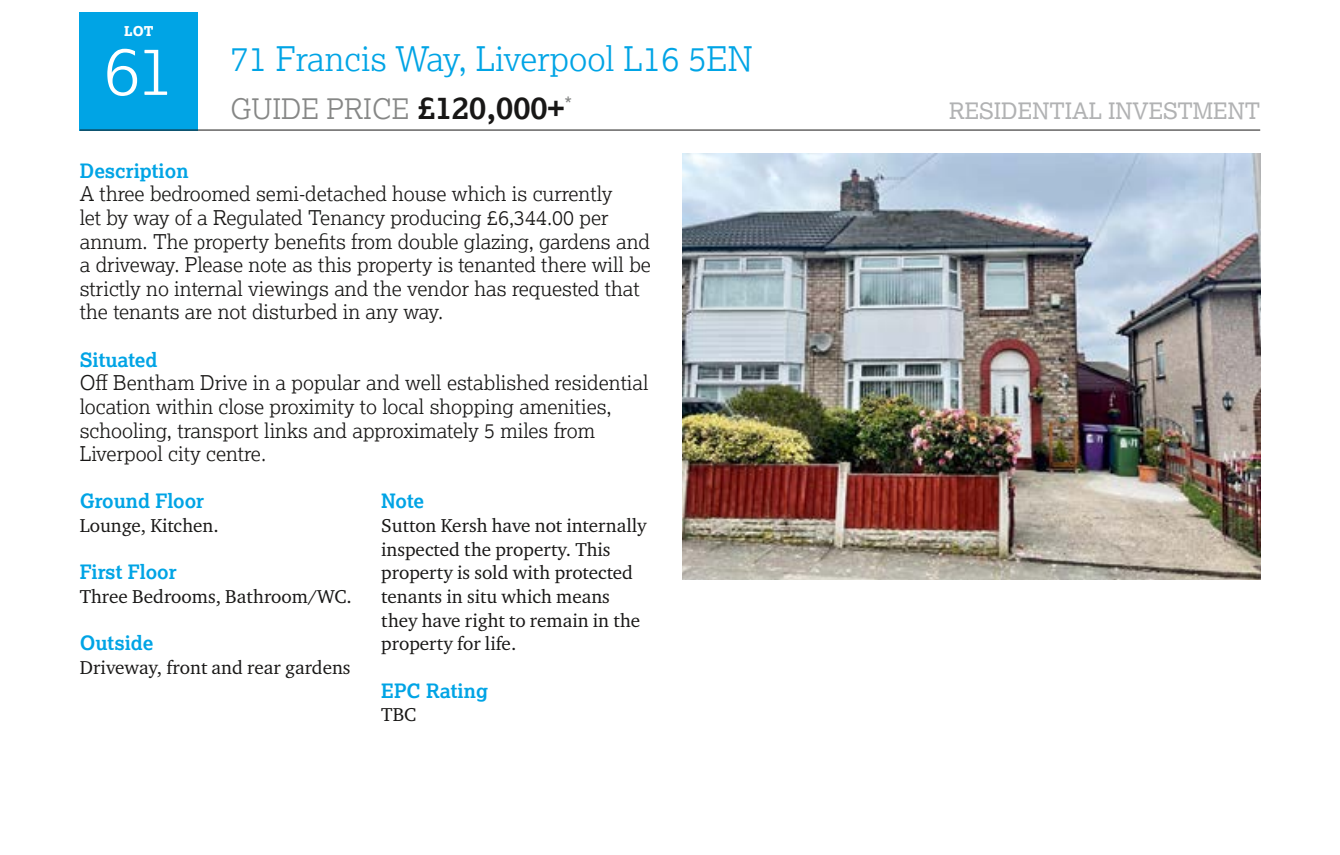
<style>
.page{position:relative;width:1340px;height:855px;background:#fff}
.page>*{position:absolute;margin:0;border:0;box-sizing:border-box;transform-origin:0 0}
.t1{font:300 67.5px "Lexia";color:#fff}
.t2{font:300 33.75px "Lexia";color:#00a4e5}
.t3{font:300 28.12px "Lexia";color:#868786}
.t4{font:22.5px "Lexia";color:#b1b2b3}
.t5{font:300 20.25px/23.6px "Lexia";color:#181716}
.t6{font:700 19.8px "Lexia";color:#00a4e5}
.t7{font:19.12px/23.6px "Charter ITC Pro";color:#181716}
.t8{font:800 13.5px "Lexia";color:#fff}
.s1{font-weight:700;font-size:31.5px;color:#181716}
</style>
<div class="page">
<div style="left:80px;top:12px;width:118px;height:118px;background:#00a4e5"></div>
<hr style="left:80px;top:130px;width:1180px;height:1px;background:#181716">
<img style="left:682px;top:154px;width:578px;height:425px">
<p class="t8" style="left:124px;top:22px;width:31px">LOT</p>
<h1 class="t1" style="left:104px;top:28px;width:72px">61</h1>
<h2 class="t2" style="left:230px;top:38px;width:524px">71 Francis Way, Liverpool L16 5EN</h2>
<h3 class="t3" style="left:230px;top:91px;width:343px">GUIDE PRICE <span class="s1">£120,000+</span><sup>*</sup></h3>
<p class="t4" style="left:949px;top:96px;width:313px">RESIDENTIAL INVESTMENT</p>
<p class="t6" style="left:80px;top:158px;width:110px">Description</p>
<p class="t5" style="left:80px;top:181px;width:572px">A three bedroomed semi-detached house which is currently<br>let by way of a Regulated Tenancy producing £6,344.00 per annum. The property benefits from double glazing, gardens and a driveway. Please note as this property is tenanted there will be strictly no internal viewings and the vendor has requested that the tenants are not disturbed in any way.</p>
<p class="t6" style="left:80px;top:347px;width:79px">Situated</p>
<p class="t5" style="left:80px;top:370px;width:570px">Off Bentham Drive in a popular and well established residential location within close proximity to local shopping amenities, schooling, transport links and approximately 5 miles from Liverpool city centre.</p>
<p class="t6" style="left:80px;top:489px;width:126px">Ground Floor</p>
<p class="t7" style="left:80px;top:513px;width:140px">Lounge, Kitchen.</p>
<p class="t6" style="left:80px;top:559px;width:98px">First Floor</p>
<p class="t7" style="left:80px;top:584px;width:273px">Three Bedrooms, Bathroom/WC.</p>
<p class="t6" style="left:80px;top:630px;width:75px">Outside</p>
<p class="t7" style="left:80px;top:655px;width:272px">Driveway, front and rear gardens</p>
<p class="t6" style="left:381px;top:489px;width:44px">Note</p>
<p class="t7" style="left:381px;top:513px;width:267px">Sutton Kersh have not internally inspected the property. This property is sold with protected tenants in situ which means they have right to remain in the property for life.</p>
<p class="t6" style="left:381px;top:678px;width:108px">EPC Rating</p>
<p class="t7" style="left:381px;top:702px;width:37px">TBC</p>
</div>
